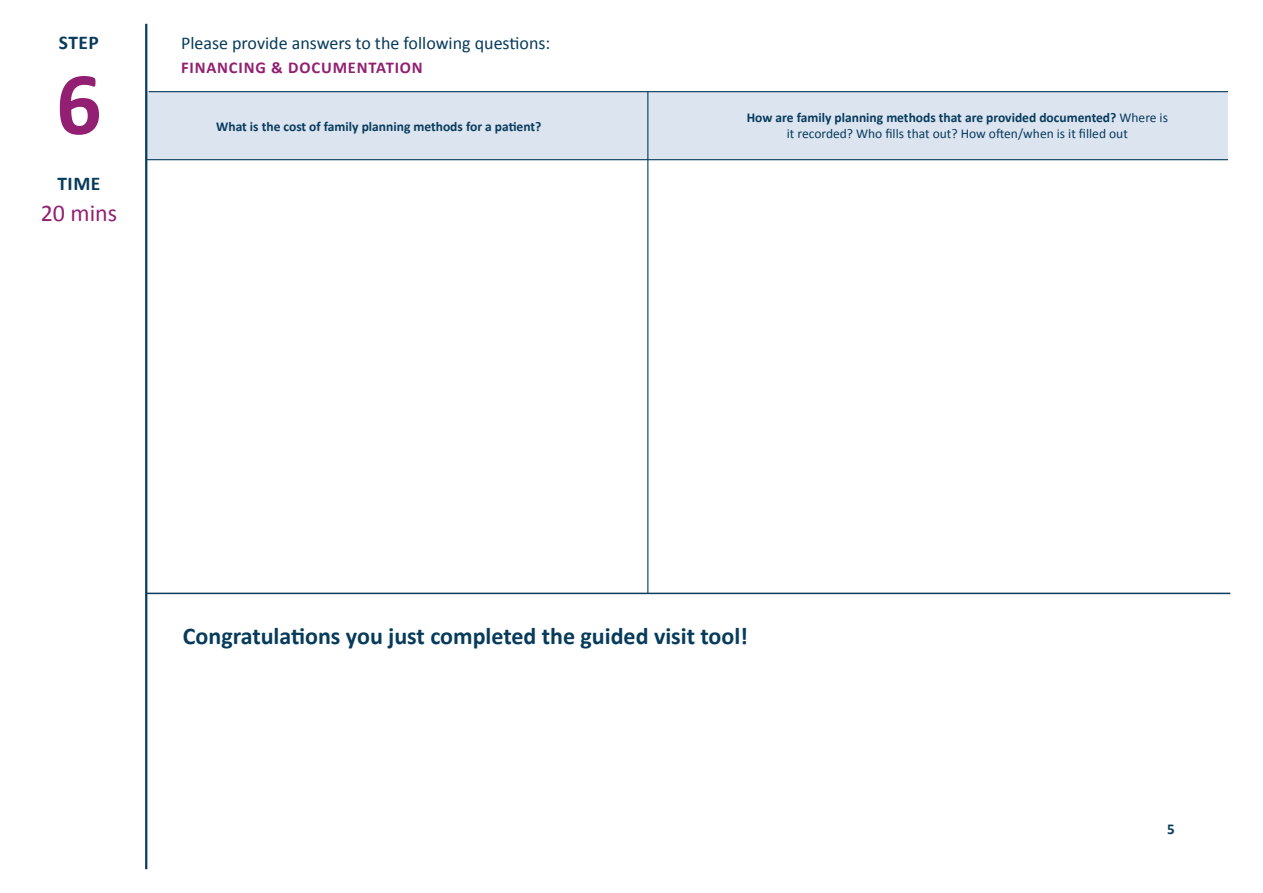
<style>
.page{position:relative;width:1263px;height:893px;background:#fff}
.page>*{position:absolute;margin:0;border:0;box-sizing:border-box;transform-origin:0 0}
.t1{font:700 90px "Calibri";color:#921f71}
.t2{font:700 24px "Calibri";color:#073b5c}
.t3{font:24px "Calibri";color:#921f71}
.t4{font:700 19.5px "Calibri";letter-spacing:.025em;color:#073b5c}
.t5{font:18px "Calibri";color:#073b5c}
.t6{font:700 16.5px "Calibri";letter-spacing:.05em;color:#921f71}
.t7{font:700 15px "Calibri";color:#073b5c}
.t8{font:13.5px/16.2px "Calibri";color:#073b5c;text-align:center}
.t9{font:700 13.5px "Calibri";color:#073b5c}
.s1{font-weight:700}
</style>
<div class="page">
<div style="left:146px;top:92px;width:1082px;height:68px;background:#dce4f0"></div>
<hr style="left:647px;top:92px;width:1px;height:501px;background:#073b5c">
<hr style="left:149px;top:91px;width:1079px;height:1px;background:#073b5c">
<hr style="left:146px;top:593px;width:1084px;height:1px;background:#073b5c">
<hr style="left:146px;top:159px;width:1082px;height:1px;background:#073b5c">
<hr style="left:145px;top:24px;width:2px;height:845px;background:#073b5c">
<h3 class="t4" style="left:59px;top:29px;width:42px">STEP</h3>
<h1 class="t1" style="left:56px;top:40px;width:47px">6</h1>
<h3 class="t4" style="left:58px;top:170px;width:44px">TIME</h3>
<h2 class="t3" style="left:41px;top:197px;width:78px">20 mins</h2>
<h3 class="t5" style="left:181px;top:31px;width:371px">Please provide answers to the following questions:</h3>
<p class="t6" style="left:181px;top:56px;width:243px">FINANCING &amp; DOCUMENTATION</p>
<p class="t9" style="left:216px;top:117px;width:327px">What is the cost of family planning methods for a patient?</p>
<p class="t8" style="left:747px;top:109px;width:423px"><span class="s1">How are family planning methods that are provided documented?</span> Where is it recorded? Who fills that out? How often/when is it filled out</p>
<h2 class="t2" style="left:183px;top:619px;width:567px">Congratulations you just completed the guided visit tool!</h2>
<p class="t7" style="left:1167px;top:818px;width:9px">5</p>
</div>
